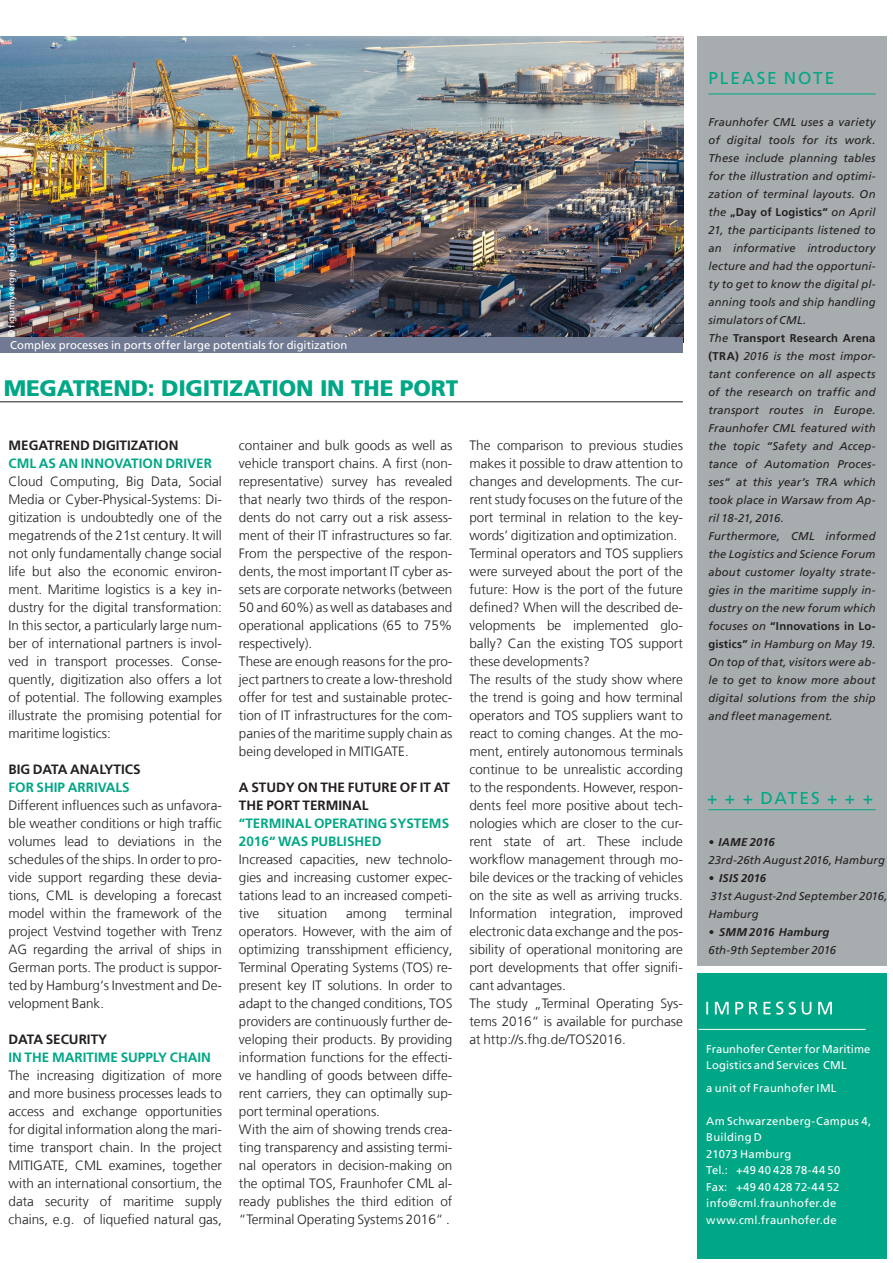
<style>
.page{position:relative;width:893px;height:1263px;background:#fff}
.page>*{position:absolute;margin:0;border:0;box-sizing:border-box;transform-origin:0 0}
.t1{font:900 22.5px "Frutiger LT Com";letter-spacing:-.01em;color:#00a786}
.t2{font:17.25px "Frutiger LT Com";letter-spacing:.11em;color:#00a786}
.t3{font:300 13.5px/18px "Frutiger LT Com";color:#231f20;text-align:justify}
.t4{font:700 13.5px/18px "Frutiger LT Com";color:#00a786}
.t5{font:700 13.5px/18px "Frutiger LT Com";color:#231f20}
.t6{font:italic 11.25px/18px "Frutiger LT Com";letter-spacing:.015em;color:#231f20}
.t7{font:11.25px/16.5px "Frutiger LT Com";letter-spacing:.015em;color:#fff}
.t8{font:italic 700 11.25px "Frutiger LT Com";letter-spacing:.02em;color:#231f20}
.t9{font:9px "Frutiger LT Com";letter-spacing:.01em;color:#fff}
.s1{font-weight:700;font-style:normal}
</style>
<div class="page">
<div style="left:697px;top:973px;width:190px;height:286px;background:#00a786"></div>
<div style="left:697px;top:36px;width:190px;height:930px;background:#a7acaf"></div>
<svg style="left:706px;top:1002px;width:126px;height:12px"></svg>
<hr style="left:698px;top:1029px;width:168px;height:1px;background:#fff">
<hr style="left:708px;top:809px;width:168px;height:1px;background:#00a786">
<hr style="left:0;top:401px;width:683px;height:1px;background:#231f20">
<img style="left:0;top:36px;width:683px;height:301px">
<div style="left:0;top:337px;width:683px;height:16px;background:#717a93"></div>
<hr style="left:708px;top:94px;width:168px;height:1px;background:#00a786">
<p class="t9" style="left:6px;top:337px;width:120px;rotate:-90deg">© figumiysergej - Fotlia.com</p>
<p class="t7" style="left:10px;top:337px;width:339px">Complex processes in ports offer large potentials for digitization</p>
<h1 class="t1" style="left:4px;top:375px;width:456px">MEGATREND: DIGITIZATION IN THE PORT</h1>
<p class="t5" style="left:9px;top:436px;width:171px">MEGATREND DIGITIZATION</p>
<p class="t4" style="left:9px;top:454px;width:205px">CML AS AN INNOVATION DRIVER</p>
<p class="t3" style="left:9px;top:472px;width:215px">Cloud Computing, Big Data, Social Media or Cyber-Physical-Systems: Di&shy;gitization is undoubtedly one of the megatrends of the 21st century. It will not only fundamentally change social life but also the economic environ&shy;ment. Maritime logistics is a key in&shy;dustry for the digital transformation:<br>In this sector, a particularly large num&shy;ber of international partners is invol&shy;ved in transport processes. Conse&shy;quently, digitization also offers a lot of potential. The following examples illustrate the promising potential for maritime logistics:</p>
<p class="t5" style="left:9px;top:760px;width:134px">BIG DATA ANALYTICS</p>
<p class="t4" style="left:9px;top:778px;width:123px">FOR SHIP ARRIVALS</p>
<p class="t3" style="left:9px;top:796px;width:215px">Different influences such as unfavora&shy;ble weather conditions or high traffic volumes lead to deviations in the schedules of the ships. In order to pro&shy;vide support regarding these devia&shy;tions, CML is developing a forecast model within the framework of the project Vestvind together with Trenz AG regarding the arrival of ships in German ports. The product is suppor&shy;ted by Hamburg‘s Investment and De&shy;velopment Bank.</p>
<p class="t5" style="left:9px;top:1030px;width:100px">DATA SECURITY</p>
<p class="t4" style="left:9px;top:1048px;width:204px">IN THE MARITIME SUPPLY CHAIN</p>
<p class="t3" style="left:9px;top:1066px;width:215px">The increasing digitization of more and more business processes leads to access and exchange opportunities for digital information along the mari&shy;time transport chain. In the project MITIGATE, CML examines, together with an international consortium, the data security of maritime supply chains, e.g. of liquefied natural gas,</p>
<p class="t3" style="left:239px;top:436px;width:215px;text-align:left">container and bulk goods as well as vehicle transport chains. A first (non&shy;representative) survey has revealed that nearly two thirds of the respon&shy;dents do not carry out a risk assess&shy;ment of their IT infrastructures so far.<br>From the perspective of the respon&shy;dents, the most important IT cyber as&shy;sets are corporate networks (between 50 and 60%) as well as databases and operational applications (65 to 75% respectively).<br>These are enough reasons for the pro&shy;ject partners to create a low-threshold offer for test and sustainable protec&shy;tion of IT infrastructures for the com&shy;panies of the maritime supply chain as being developed in MITIGATE.</p>
<p class="t5" style="left:239px;top:778px;width:212px">A STUDY ON THE FUTURE OF IT AT<br>THE PORT TERMINAL</p>
<p class="t4" style="left:239px;top:814px;width:212px">“TERMINAL OPERATING SYSTEMS<br>2016“ WAS PUBLISHED</p>
<p class="t3" style="left:239px;top:850px;width:215px">Increased capacities, new technolo&shy;gies and increasing customer expec&shy;tations lead to an increased competi&shy;tive</p>
<p class="t3" style="left:239px;top:904px;width:215px;text-align:left;text-indent:166px">terminal operators. However, with the aim of optimizing transshipment efficiency, Terminal Operating Systems (TOS) re&shy;present key IT solutions. In order to adapt to the changed conditions, TOS providers are continuously further de&shy;veloping their products. By providing information functions for the effecti&shy;ve handling of goods between diffe&shy;rent carriers, they can optimally sup&shy;port terminal operations.<br>With the aim of showing trends crea&shy;ting transparency and assisting termi&shy;nal operators in decision-making on the optimal TOS, Fraunhofer CML al&shy;ready publishes the third edition of “Terminal Operating Systems 2016“ .</p>
<p class="t3" style="left:278px;top:904px;width:51px">situation</p>
<p class="t3" style="left:346px;top:904px;width:42px">among</p>
<p class="t3" style="left:469px;top:436px;width:215px;text-align:left">The comparison to previous studies makes it possible to draw attention to changes and developments. The cur&shy;rent study focuses on the future of the port terminal in relation to the key&shy;words’ digitization and optimization.<br>Terminal operators and TOS suppliers were surveyed about the port of the future: How is the port of the future defined? When will the described de&shy;velopments be implemented glo&shy;bally? Can the existing TOS support these developments?<br>The results of the study show where the trend is going and how terminal operators and TOS suppliers want to react to coming changes. At the mo&shy;ment, entirely autonomous terminals continue to be unrealistic according to the respondents. However, respon&shy;dents feel more positive about tech&shy;nologies which are closer to the cur&shy;rent state of art. These include workflow management through mo&shy;bile devices or the tracking of vehicles on the site as well as arriving trucks.<br>Information integration, improved electronic data exchange and the pos&shy;sibility of operational monitoring are port developments that offer signifi&shy;cant advantages.<br>The study „Terminal Operating Sys&shy;tems 2016“ is available for purchase at http://s.fhg.de/TOS2016.</p>
<p class="t2" style="left:708px;top:67px;width:127px">PLEASE NOTE</p>
<p class="t6" style="left:708px;top:113px;width:169px">Fraunhofer CML uses a variety of digital tools for its work.<br>These include planning tables for the illustration and optimi&shy;zation of terminal layouts. On the <span class="s1">„Day of Logistics“</span> on April<br>21, the participants listened to an informative introductory lecture and had the opportuni&shy;ty to get to know the digital pl&shy;anning tools and ship handling simulators of CML.<br>The <span class="s1">Transport Research Arena (TRA)</span> 2016 is the most impor&shy;tant conference on all aspects of the research on traffic and transport routes in Europe.<br>Fraunhofer CML featured with the topic “Safety and Accep&shy;tance of Automation Proces&shy;ses“ at this year’s TRA which took place in Warsaw from Ap&shy;ril 18-21, 2016.<br>Furthermore, CML informed the Logistics and Science Forum about customer loyalty strate&shy;gies in the maritime supply in&shy;dustry on the new forum which focuses on <span class="s1">“Innovations in Lo&shy;gistics”</span> in Hamburg on May 19.<br>On top of that, visitors were ab&shy;le to get to know more about digital solutions from the ship and fleet management.</p>
<p class="t2" style="left:707px;top:788px;width:167px">+ + + DATES + + +</p>
<p class="t8" style="left:708px;top:836px;width:68px">• IAME 2016</p>
<p class="t6" style="left:708px;top:851px;width:178px">23rd-26th August 2016, Hamburg</p>
<p class="t8" style="left:708px;top:872px;width:59px">• ISIS 2016</p>
<p class="t6" style="left:708px;top:887px;width:181px">31st August-2nd September 2016,<br>Hamburg</p>
<p class="t8" style="left:708px;top:926px;width:123px">• SMM 2016 Hamburg</p>
<p class="t6" style="left:708px;top:941px;width:129px">6th-9th September 2016</p>
<p class="t7" style="left:706px;top:1040px;width:166px">Fraunhofer Center for Maritime<br>Logistics and Services CML</p>
<p class="t7" style="left:706px;top:1079px;width:132px">a unit of Fraunhofer IML</p>
<p class="t7" style="left:706px;top:1112px;width:166px">Am Schwarzenberg-Campus 4,<br>Building D<br>21073 Hamburg<br>Tel.: +49 40 428 78-44 50<br>Fax: +49 40 428 72-44 52 info@cml.fraunhofer.de www.cml.fraunhofer.de</p>
</div>
